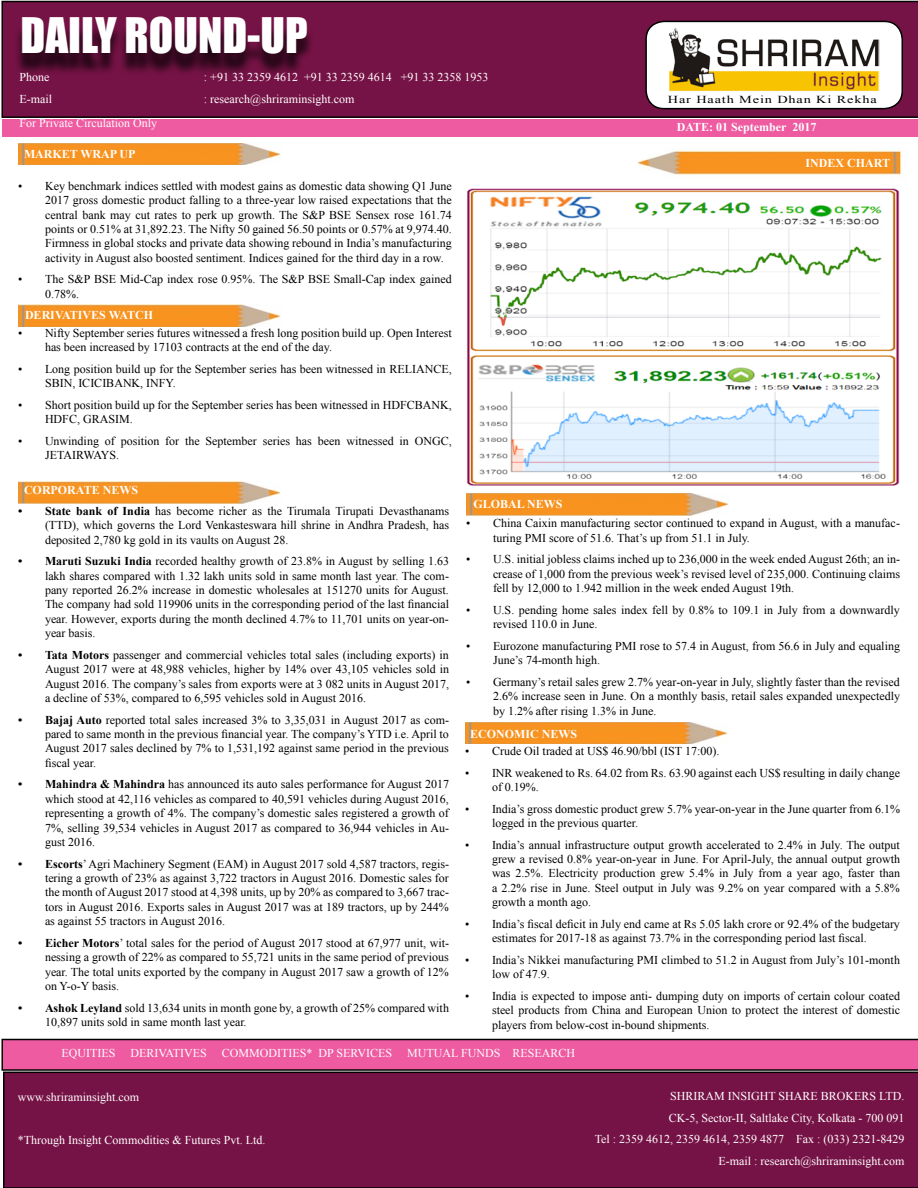
<style>
.page{position:relative;width:918px;height:1188px;background:#fff}
.page>*{position:absolute;margin:0;border:0;box-sizing:border-box;transform-origin:0 0}
.t1{font:45px "Impact";color:#fff}
.t2{font:12px/14.4px "Times New Roman";color:#000;text-align:justify}
.t3{font:12px "Times New Roman";color:#fff}
.t4{font:700 12px "Times New Roman";color:#fff}
.t5{font:10.65px "Times New Roman";letter-spacing:.06em;color:#000;scale:1.34 1}
.s1{font-weight:700}
</style>
<div class="page">
<svg style="left:1px;top:1px;width:917px;height:117px;background:#6f1242"></svg>
<div style="left:3px;top:1072px;width:915px;height:116px;background:#761346"></div>
<div style="left:14px;top:24px;width:467px;height:97px;background:#000;opacity:.75"></div>
<div style="left:646px;top:21px;width:256px;height:88px;background:#fff;border-radius:18px"></div>
<div style="left:645px;top:21px;width:258px;height:88px;border:2px solid #000;border-radius:18px"></div>
<img style="left:669px;top:28px;width:211px;height:64px">
<div style="left:2px;top:119px;width:916px;height:18px;background:#ef5ba1"></div>
<svg style="left:1px;top:1039px;width:917px;height:32px;background:#d95493"></svg>
<img style="left:639px;top:150px;width:263px;height:25px">
<img style="left:18px;top:482px;width:263px;height:21px">
<img style="left:18px;top:305px;width:263px;height:22px">
<img style="left:18px;top:143px;width:263px;height:22px">
<img style="left:467px;top:494px;width:262px;height:21px">
<img style="left:465px;top:722px;width:263px;height:22px">
<img style="left:467px;top:188px;width:433px;height:297px">
<p class="t1" style="left:20px;top:1px;width:289px">DAILY ROUND-UP</p>
<p class="t3" style="left:19px;top:69px;width:31px">Phone</p>
<p class="t3" style="left:204px;top:69px;width:286px">: +91 33 2359 4612 +91 33 2359 4614 +91 33 2358 1953</p>
<p class="t3" style="left:19px;top:91px;width:34px">E-mail</p>
<p class="t3" style="left:204px;top:91px;width:152px">: research@shriraminsight.com</p>
<p class="t3" style="left:19px;top:115px;width:139px">For Private Circulation Only</p>
<p class="t4" style="left:24px;top:145px;width:113px">MARKET WRAP UP</p>
<p class="t5" style="left:668px;top:93px;width:157px">Har Haath Mein Dhan Ki Rekha</p>
<p class="t4" style="left:677px;top:119px;width:141px">DATE: 01 September 2017</p>
<p class="t4" style="left:806px;top:155px;width:86px">INDEX CHART</p>
<p class="t2" style="left:45px;top:178px;width:408px;text-indent:-27px">• Key benchmark indices settled with modest gains as domestic data showing Q1 June 2017 gross domestic product falling to a three-year low raised expectations that the central bank may cut rates to perk up growth. The S&amp;P BSE Sensex rose 161.74 points or 0.51% at 31,892.23. The Nifty 50 gained 56.50 points or 0.57% at 9,974.40.<br>Firmness in global stocks and private data showing rebound in India’s manufacturing activity in August also boosted sentiment. Indices gained for the third day in a row.</p>
<p class="t2" style="left:45px;top:272px;width:408px;text-indent:-27px">• The S&amp;P BSE Mid-Cap index rose 0.95%. The S&amp;P BSE Small-Cap index gained<br>0.78%.</p>
<p class="t2" style="left:45px;top:325px;width:408px;text-indent:-27px">• Nifty September series futures witnessed a fresh long position build up. Open Interest has been increased by 17103 contracts at the end of the day.</p>
<p class="t2" style="left:45px;top:361px;width:408px;text-indent:-27px">• Long position build up for the September series has been witnessed in RELIANCE,<br>SBIN, ICICIBANK, INFY.</p>
<p class="t2" style="left:45px;top:397px;width:408px;text-indent:-27px">• Short position build up for the September series has been witnessed in HDFCBANK,<br>HDFC, GRASIM.</p>
<p class="t2" style="left:45px;top:433px;width:408px;text-indent:-27px">• Unwinding of position for the September series has been witnessed in ONGC,<br>JETAIRWAYS.</p>
<p class="t4" style="left:24px;top:481px;width:116px">CORPORATE NEWS</p>
<p class="t2" style="left:45px;top:503px;width:406px;text-indent:-27px"><span class="s1">• State bank of India</span> has become richer as the Tirumala Tirupati Devasthanams (TTD), which governs the Lord Venkasteswara hill shrine in Andhra Pradesh, has deposited 2,780 kg gold in its vaults on August 28.</p>
<p class="t2" style="left:45px;top:554px;width:406px;text-indent:-27px"><span class="s1">• Maruti Suzuki India</span> recorded healthy growth of 23.8% in August by selling 1.63 lakh shares compared with 1.32 lakh units sold in same month last year. The com&shy;pany reported 26.2% increase in domestic wholesales at 151270 units for August.<br>The company had sold 119906 units in the corresponding period of the last financial year. However, exports during the month declined 4.7% to 11,701 units on year-on&shy;year basis.</p>
<p class="t2" style="left:45px;top:647px;width:406px;text-indent:-27px"><span class="s1">• Tata Motors</span> passenger and commercial vehicles total sales (including exports) in August 2017 were at 48,988 vehicles, higher by 14% over 43,105 vehicles sold in August 2016. The company’s sales from exports were at 3 082 units in August 2017, a decline of 53%, compared to 6,595 vehicles sold in August 2016.</p>
<p class="t2" style="left:45px;top:712px;width:405px;text-indent:-27px"><span class="s1">• Bajaj Auto</span> reported total sales increased 3% to 3,35,031 in August 2017 as com&shy;pared to same month in the previous financial year. The company’s YTD i.e. April to August 2017 sales declined by 7% to 1,531,192 against same period in the previous fiscal year.</p>
<p class="t2" style="left:45px;top:777px;width:406px;text-indent:-27px"><span class="s1">• Mahindra &amp; Mahindra</span> has announced its auto sales performance for August 2017 which stood at 42,116 vehicles as compared to 40,591 vehicles during August 2016, representing a growth of 4%. The company’s domestic sales registered a growth of 7%, selling 39,534 vehicles in August 2017 as compared to 36,944 vehicles in Au&shy;gust 2016.</p>
<p class="t2" style="left:45px;top:856px;width:405px;text-indent:-27px"><span class="s1">• Escorts</span>’Agri Machinery Segment (EAM) in August 2017 sold 4,587 tractors, regis&shy;tering a growth of 23% as against 3,722 tractors in August 2016. Domestic sales for the month of August 2017 stood at 4,398 units, up by 20% as compared to 3,667 trac&shy;tors in August 2016. Exports sales in August 2017 was at 189 tractors, up by 244% as against 55 tractors in August 2016.</p>
<p class="t2" style="left:45px;top:935px;width:405px;text-indent:-27px"><span class="s1">• Eicher Motors</span>’ total sales for the period of August 2017 stood at 67,977 unit, wit&shy;nessing a growth of 22% as compared to 55,721 units in the same period of previous year. The total units exported by the company in August 2017 saw a growth of 12% on Y-o-Y basis.</p>
<p class="t2" style="left:45px;top:1000px;width:406px;text-indent:-27px"><span class="s1">• Ashok Leyland</span> sold 13,634 units in month gone by, a growth of 25% compared with<br>10,897 units sold in same month last year.</p>
<p class="t4" style="left:25px;top:307px;width:130px">DERIVATIVES WATCH</p>
<p class="t4" style="left:473px;top:495px;width:91px">GLOBAL NEWS</p>
<p class="t2" style="left:493px;top:516px;width:408px;text-indent:-27px">• China Caixin manufacturing sector continued to expand in August, with a manufac&shy;turing PMI score of 51.6. That’s up from 51.1 in July.</p>
<p class="t2" style="left:493px;top:552px;width:409px;text-indent:-27px">• U.S. initial jobless claims inched up to 236,000 in the week ended August 26th; an in&shy;crease of 1,000 from the previous week’s revised level of 235,000. Continuing claims fell by 12,000 to 1.942 million in the week ended August 19th.</p>
<p class="t2" style="left:493px;top:602px;width:408px;text-indent:-27px">• U.S. pending home sales index fell by 0.8% to 109.1 in July from a downwardly revised 110.0 in June.</p>
<p class="t2" style="left:493px;top:638px;width:409px;text-indent:-27px">• Eurozone manufacturing PMI rose to 57.4 in August, from 56.6 in July and equaling<br>June’s 74-month high.</p>
<p class="t2" style="left:493px;top:674px;width:409px;text-indent:-27px">• Germany’s retail sales grew 2.7% year-on-year in July, slightly faster than the revised 2.6% increase seen in June. On a monthly basis, retail sales expanded unexpectedly by 1.2% after rising 1.3% in June.</p>
<p class="t4" style="left:470px;top:725px;width:109px">ECONOMIC NEWS</p>
<p class="t2" style="left:465px;top:744px;width:256px">• Crude Oil traded at US$ 46.90/bbl (IST 17:00).</p>
<p class="t2" style="left:492px;top:765px;width:409px;text-indent:-27px">• INR weakened to Rs. 64.02 from Rs. 63.90 against each US$ resulting in daily change of 0.19%.</p>
<p class="t2" style="left:492px;top:801px;width:409px;text-indent:-27px">• India’s gross domestic product grew 5.7% year-on-year in the June quarter from 6.1% logged in the previous quarter.</p>
<p class="t2" style="left:492px;top:837px;width:410px;text-indent:-27px">• India’s annual infrastructure output growth accelerated to 2.4% in July. The output grew a revised 0.8% year-on-year in June. For April-July, the annual output growth was 2.5%. Electricity production grew 5.4% in July from a year ago, faster than a 2.2% rise in June. Steel output in July was 9.2% on year compared with a 5.8% growth a month ago.</p>
<p class="t2" style="left:465px;top:916px;width:436px;text-align:center">• India’s fiscal deficit in July end came at Rs 5.05 lakh crore or 92.4% of the budgetary estimates for 2017-18 as against 73.7% in the corresponding period last fiscal.</p>
<p class="t2" style="left:492px;top:952px;width:409px;text-indent:-27px">• India’s Nikkei manufacturing PMI climbed to 51.2 in August from July’s 101-month low of 47.9.</p>
<p class="t2" style="left:492px;top:988px;width:410px;text-indent:-27px">• India is expected to impose anti- dumping duty on imports of certain colour coated steel products from China and European Union to protect the interest of domestic players from below-cost in-bound shipments.</p>
<p class="t3" style="left:61px;top:1045px;width:147px">EQUITIES DERIVATIVES</p>
<p class="t3" style="left:222px;top:1045px;width:172px">COMMODITIES* DP SERVICES</p>
<p class="t3" style="left:407px;top:1045px;width:169px">MUTUAL FUNDS RESEARCH</p>
<p class="t3" style="left:18px;top:1088px;width:123px">www.shriraminsight.com</p>
<p class="t3" style="left:18px;top:1132px;width:249px">*Through Insight Commodities &amp; Futures Pvt. Ltd.</p>
<p class="t3" style="left:670px;top:1088px;width:236px">SHRIRAM INSIGHT SHARE BROKERS LTD.</p>
<p class="t3" style="left:669px;top:1110px;width:237px">CK-5, Sector-II, Saltlake City, Kolkata - 700 091</p>
<p class="t3" style="left:595px;top:1131px;width:311px">Tel : 2359 4612, 2359 4614, 2359 4877 Fax : (033) 2321-8429</p>
<p class="t3" style="left:719px;top:1153px;width:188px">E-mail : research@shriraminsight.com</p>
</div>
